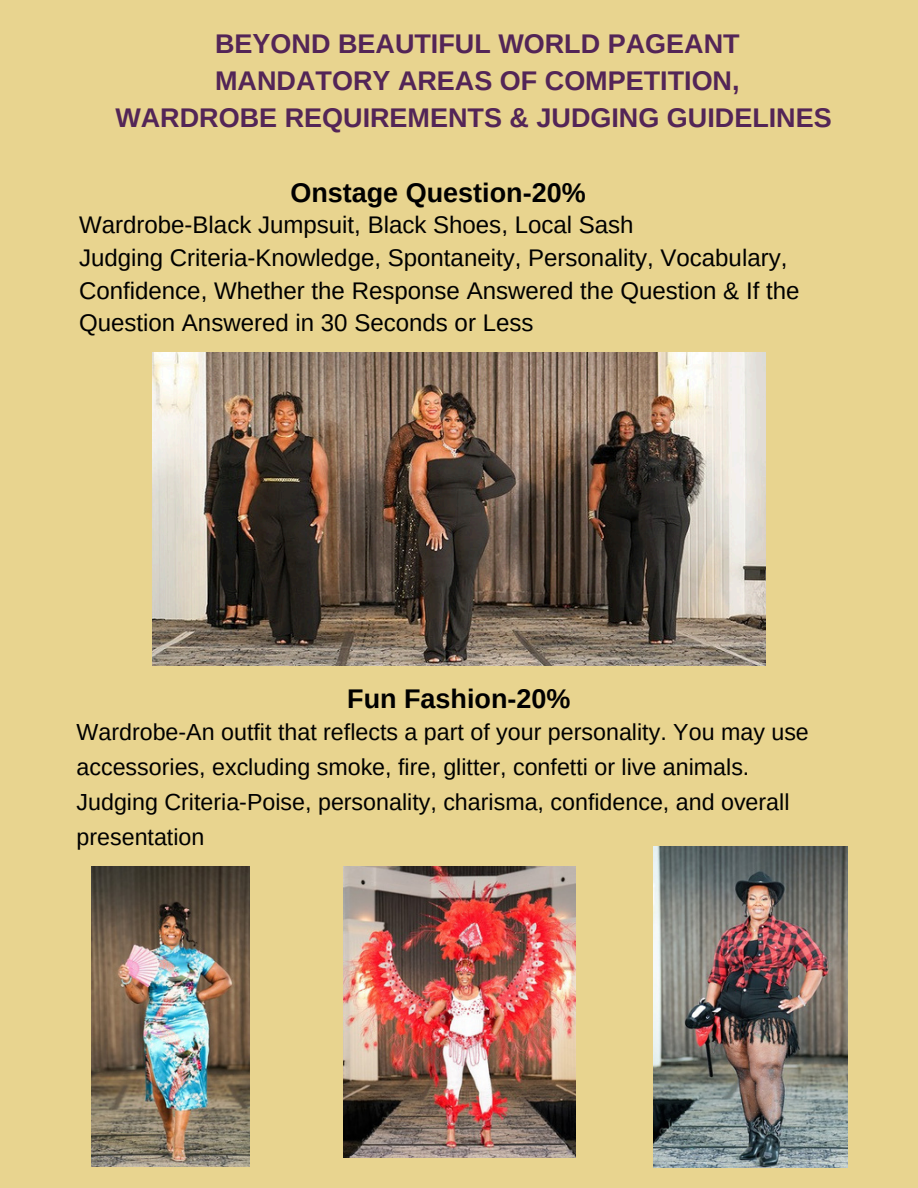
<style>
.page{position:relative;width:918px;height:1188px;background:#e8d48f}
.page>*{position:absolute;margin:0;border:0;box-sizing:border-box;transform-origin:0 0}
.t1{font:700 27px/37.2px "Arimo";color:#532557;text-align:center}
.t2{font:700 27px "Arimo";color:#000}
.t3{font:24px/32.7px "Arimo";color:#000}
.t4{font:23.25px/34.8px "Arimo";color:#000}
</style>
<div class="page">
<img style="left:92px;top:866px;width:157px;height:301px">
<img style="left:344px;top:866px;width:231px;height:291px">
<img style="left:654px;top:846px;width:193px;height:322px">
<img style="left:153px;top:353px;width:613px;height:312px">
<h1 class="t1" style="left:115px;top:25px;width:718px">BEYOND BEAUTIFUL WORLD PAGEANT<br>MANDATORY AREAS OF COMPETITION,<br>WARDROBE REQUIREMENTS &amp; JUDGING GUIDELINES</h1>
<h2 class="t2" style="left:290px;top:177px;width:297px">Onstage Question-20%</h2>
<p class="t3" style="left:79px;top:209px;width:556px">Wardrobe-Black Jumpsuit, Black Shoes, Local Sash</p>
<p class="t3" style="left:79px;top:241px;width:722px">Judging Criteria-Knowledge, Spontaneity, Personality, Vocabulary,<br>Confidence, Whether the Response Answered the Question &amp; If the<br>Question Answered in 30 Seconds or Less</p>
<p class="t2" style="left:347px;top:683px;width:225px">Fun Fashion-20%</p>
<p class="t4" style="left:77px;top:715px;width:734px">Wardrobe-An outfit that reflects a part of your personality. You may use accessories, excluding smoke, fire, glitter, confetti or live animals.</p>
<h2 class="t4" style="left:77px;top:785px;width:714px">Judging Criteria-Poise, personality, charisma, confidence, and overall presentation</h2>
</div>
